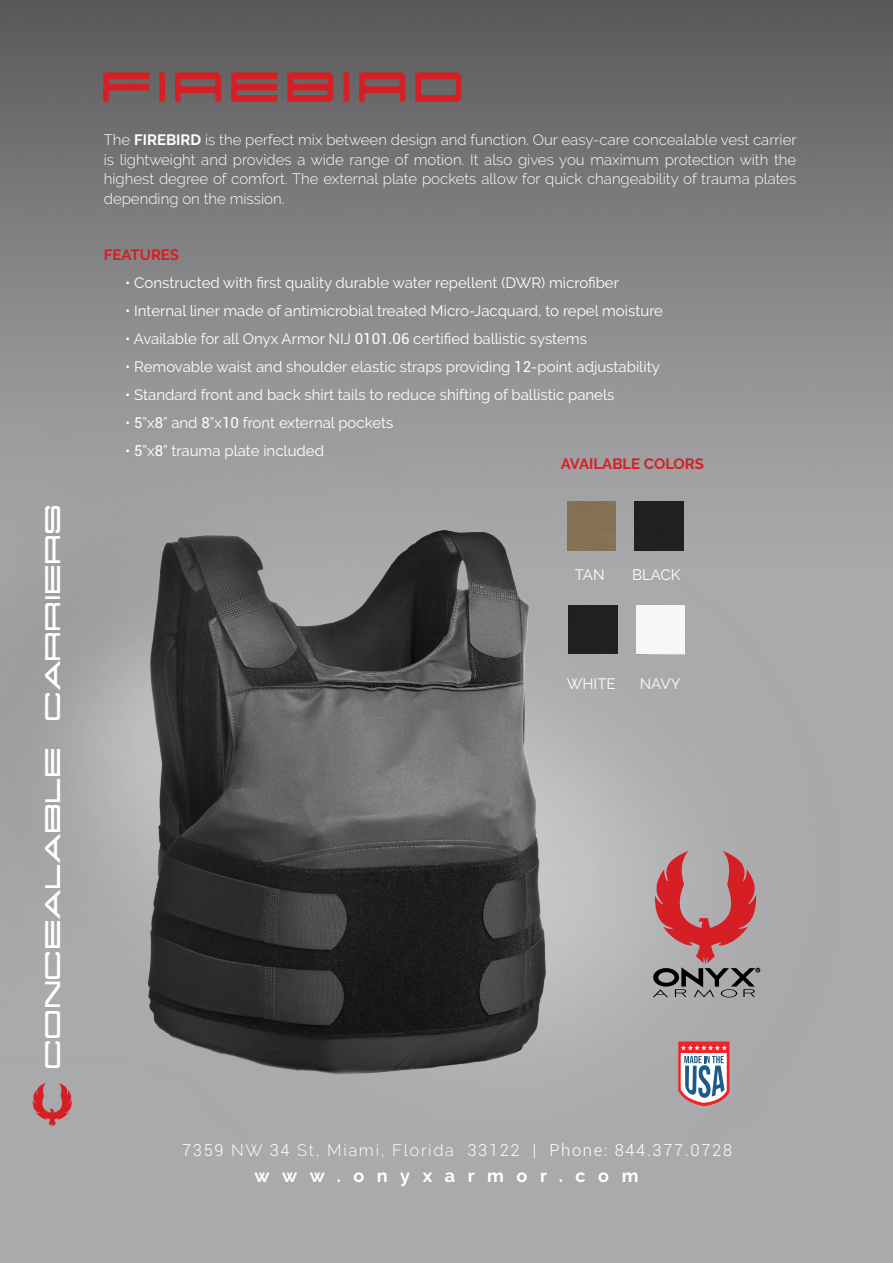
<style>
.page{position:relative;width:893px;height:1263px;background:#fff}
.page>*{position:absolute;margin:0;border:0;box-sizing:border-box;transform-origin:0 0}
.t1{font:28.2px "Grandissimo";letter-spacing:.2em;color:#d61f25;scale:.8 1}
.t2{font:700 18px "Raleway";letter-spacing:.7em;color:#fff}
.t3{font:300 16.5px "Roboto";letter-spacing:.1em;color:#fff}
.t4{font:15px "Raleway";color:#fff}
.t5{font:300 15px/19.5px "Raleway";color:#fff;text-align:justify}
.t6{font:700 15px "Raleway";color:#d61f25}
.t7{font:14.85px "Grandissimo";letter-spacing:-.05em;color:#fff;scale:.91 1}
.s1{font-weight:700}
.s2{font-family:"Roboto"}
.s3{font-family:"Raleway"}
</style>
<div class="page">
<img style="left:0;top:0;width:893px;height:1263px">
<img style="left:0;top:376px;width:893px;height:765px">
<div style="left:567px;top:501px;width:49px;height:49px;background:#857253"></div>
<div style="left:634px;top:502px;width:49px;height:48px;background:#221f21"></div>
<div style="left:569px;top:605px;width:49px;height:49px;background:#221f21"></div>
<div style="left:636px;top:605px;width:49px;height:49px;background:#f6f7f7"></div>
<svg style="left:103px;top:72px;width:47px;height:30px"></svg>
<div style="left:160px;top:73px;width:5px;height:29px;border:1px solid #d61f25"></div>
<svg style="left:175px;top:72px;width:46px;height:30px"></svg>
<svg style="left:231px;top:72px;width:47px;height:30px"></svg>
<svg style="left:287px;top:72px;width:47px;height:30px"></svg>
<div style="left:344px;top:73px;width:5px;height:29px;border:1px solid #d61f25"></div>
<svg style="left:359px;top:72px;width:47px;height:30px"></svg>
<svg style="left:415px;top:72px;width:47px;height:30px"></svg>
<svg style="left:678px;top:1041px;width:51px;height:65px"></svg>
<svg style="left:653px;top:851px;width:107px;height:146px;background:#af797c"></svg>
<svg style="left:32px;top:1083px;width:41px;height:44px;background:#ba7578"></svg>
<p class="t7" style="left:44px;top:720px;width:241px;rotate:-90deg">CARRIERS</p>
<p class="t7" style="left:44px;top:1068px;width:357px;rotate:-90deg">CONCEALABLE</p>
<p class="t1" style="left:104px;top:70px;width:456px">FIREBIRD</p>
<p class="t5" style="left:104px;top:130px;width:694px">The <span class="s1">FIREBIRD</span> is the perfect mix between design and function. Our easy-care concealable vest carrier is lightweight and provides a wide range of motion. It also gives you maximum protection with the highest degree of comfort. The external plate pockets allow for quick changeability of trauma plates depending on the mission.</p>
<p class="t6" style="left:104px;top:246px;width:77px">FEATURES</p>
<p class="t4" style="left:125px;top:274px;width:495px">• Constructed with first quality durable water repellent (DWR) microfiber</p>
<p class="t4" style="left:125px;top:302px;width:539px">• Internal liner made of antimicrobial treated Micro-Jacquard, to repel moisture</p>
<p class="t4" style="left:125px;top:330px;width:463px">• Available for all Onyx Armor NIJ <span class="s2">0101.06</span> certified ballistic systems</p>
<p class="t4" style="left:125px;top:358px;width:536px">• Removable waist and shoulder elastic straps providing <span class="s2">12</span>-point adjustability</p>
<p class="t4" style="left:125px;top:386px;width:491px">• Standard front and back shirt tails to reduce shifting of ballistic panels</p>
<p class="t4" style="left:125px;top:414px;width:270px">• <span class="s2">5</span>”x<span class="s2">8</span>” and <span class="s2">8</span>”x<span class="s2">10</span> front external pockets</p>
<p class="t4" style="left:125px;top:442px;width:200px">• <span class="s2">5</span>”x<span class="s2">8</span>” trauma plate included</p>
<p class="t6" style="left:561px;top:455px;width:145px">AVAILABLE COLORS</p>
<p class="t4" style="left:575px;top:566px;width:31px">TAN</p>
<p class="t4" style="left:632px;top:566px;width:50px">BLACK</p>
<p class="t4" style="left:567px;top:675px;width:50px">WHITE</p>
<p class="t4" style="left:640px;top:675px;width:42px">NAVY</p>
<p class="t3" style="left:182px;top:1139px;width:551px">7359 <span class="s3">NW</span> 34 <span class="s3">St, Miami, Florida</span> 33122 | Phone: 844.377.0728</p>
<p class="t2" style="left:255px;top:1165px;width:385px">www.onyxarmor.com</p>
</div>
